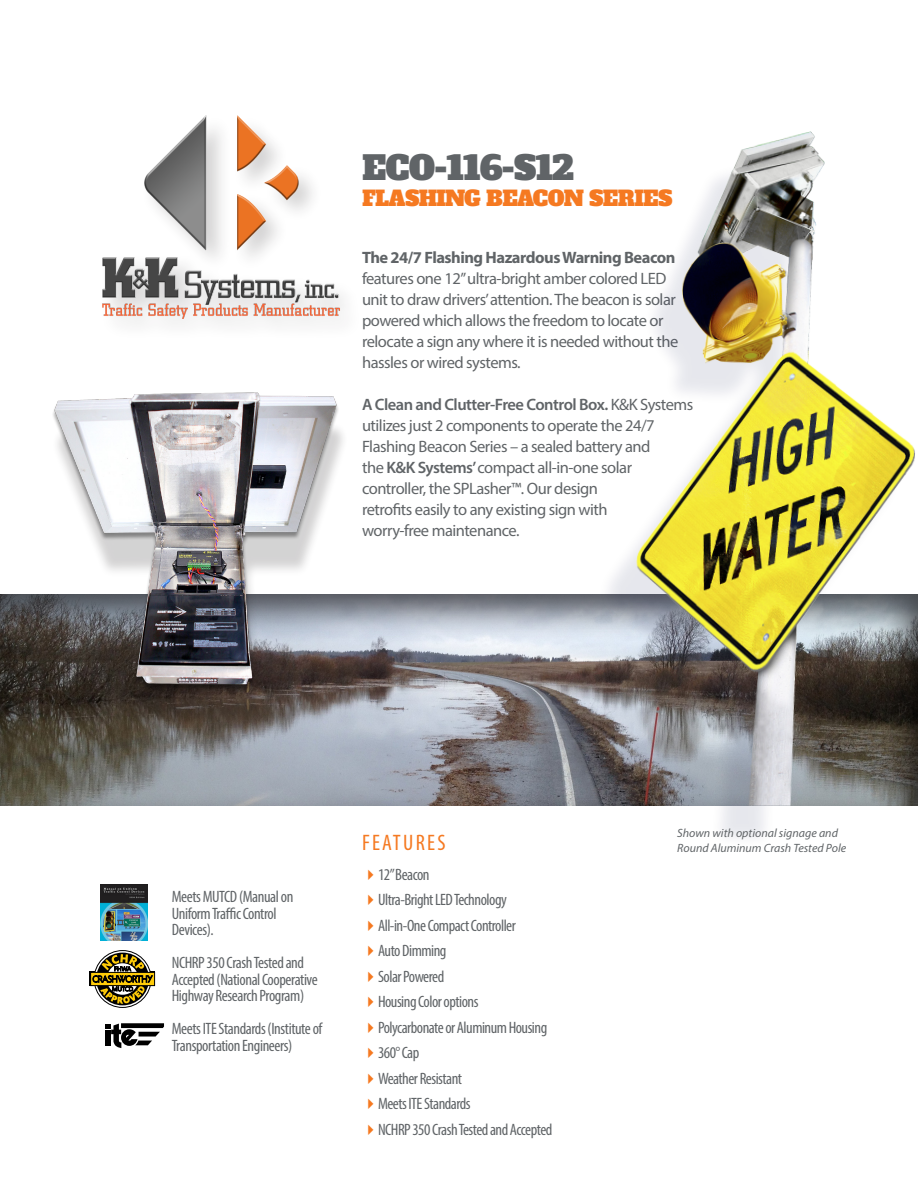
<style>
.page{position:relative;width:918px;height:1188px;background:#fff}
.page>*{position:absolute;margin:0;border:0;box-sizing:border-box;transform-origin:0 0}
.t1{font:33px "Alfa Slab One";letter-spacing:-.025em;color:#606467}
.t2{font:condensed 22.5px "Myriad Pro";letter-spacing:.1em;color:#f57921}
.t3{font:21px "Alfa Slab One";letter-spacing:-.025em;color:#f57921}
.t4{font:16.5px/21px "Myriad Pro";letter-spacing:-.03em;color:#606467}
.t5{font:condensed 16.5px/16.5px "Myriad Pro";letter-spacing:-.03em;color:#606467}
.t6{font:700 16.5px "Myriad Pro";letter-spacing:-.03em;color:#606467}
.t7{font:italic 12px "Myriad Pro";color:#606467}
.s1{font-weight:600}
.s2{color:#f57921}
</style>
<div class="page">
<div style="left:0;top:593px;width:918px;height:214px;background:#231f20;opacity:.75"></div>
<div style="left:598px;top:151px;width:302px;height:698px;background:#081049;opacity:.1"></div>
<img style="left:592px;top:131px;width:326px;height:675px">
<img style="left:100px;top:885px;width:47px;height:56px">
<svg style="left:105px;top:1023px;width:59px;height:25px"></svg>
<svg style="left:95px;top:951px;width:56px;height:56px"></svg>
<div style="left:90px;top:972px;width:65px;height:14px;border:1px solid #000"></div>
<svg style="left:93px;top:954px;width:60px;height:50px"></svg>
<div style="left:51px;top:418px;width:298px;height:313px;background:#231f20;opacity:.2"></div>
<img style="left:29px;top:392px;width:313px;height:310px">
<img style="left:102px;top:115px;width:242px;height:209px">
<h1 class="t1" style="left:362px;top:146px;width:213px">ECO-116-S12</h1>
<p class="t3" style="left:362px;top:184px;width:312px">FLASHING BEACON SERIES</p>
<p class="t6" style="left:362px;top:247px;width:315px">The 24/7 Flashing Hazardous Warning Beacon</p>
<p class="t4" style="left:362px;top:268px;width:318px">features one 12” ultra-bright amber colored LED unit to draw drivers’ attention. The beacon is solar powered which allows the freedom to locate or relocate a sign any where it is needed without the hassles or wired systems.</p>
<p class="t4" style="left:362px;top:394px;width:333px"><span class="s1">A Clean and Clutter-Free Control Box.</span> K&amp;K Systems utilizes just 2 components to operate the 24/7<br>Flashing Beacon Series – a sealed battery and<br>the <span class="s1">K&amp;K Systems’</span> compact all-in-one solar controller, the SPLasher™. Our design<br>retrofits easily to any existing sign with<br>worry-free maintenance.</p>
<p class="t5" style="left:172px;top:889px;width:123px">Meets MUTCD (Manual on<br>Uniform Traffic Control<br>Devices).</p>
<p class="t5" style="left:172px;top:955px;width:147px">NCHRP 350 Crash Tested and<br>Accepted (National Cooperative<br>Highway Research Program)</p>
<p class="t5" style="left:172px;top:1021px;width:152px">Meets ITE Standards (Institute of<br>Transportation Engineers)</p>
<p class="t7" style="left:677px;top:826px;width:162px">Shown with optional signage and</p>
<h2 class="t2" style="left:362px;top:829px;width:85px">FEATURES</h2>
<p class="t7" style="left:677px;top:840px;width:171px">Round Aluminum Crash Tested Pole</p>
<p class="t5" style="left:362px;top:866px;width:69px"><span class="s2">✔</span>12” Beacon</p>
<p class="t5" style="left:362px;top:891px;width:146px"><span class="s2">✔</span>Ultra-Bright LED Technology</p>
<p class="t5" style="left:362px;top:917px;width:155px"><span class="s2">✔</span>All-in-One Compact Controller</p>
<p class="t5" style="left:362px;top:942px;width:86px"><span class="s2">✔</span>Auto Dimming</p>
<p class="t5" style="left:362px;top:968px;width:84px"><span class="s2">✔</span>Solar Powered</p>
<p class="t5" style="left:362px;top:993px;width:118px"><span class="s2">✔</span>Housing Color options</p>
<p class="t5" style="left:362px;top:1019px;width:187px"><span class="s2">✔</span>Polycarbonate or Aluminum Housing</p>
<p class="t5" style="left:362px;top:1044px;width:59px"><span class="s2">✔</span>360° Cap</p>
<p class="t5" style="left:362px;top:1070px;width:101px"><span class="s2">✔</span>Weather Resistant</p>
<p class="t5" style="left:362px;top:1095px;width:110px"><span class="s2">✔</span>Meets ITE Standards</p>
<p class="t5" style="left:362px;top:1121px;width:192px"><span class="s2">✔</span>NCHRP 350 Crash Tested and Accepted</p>
</div>
